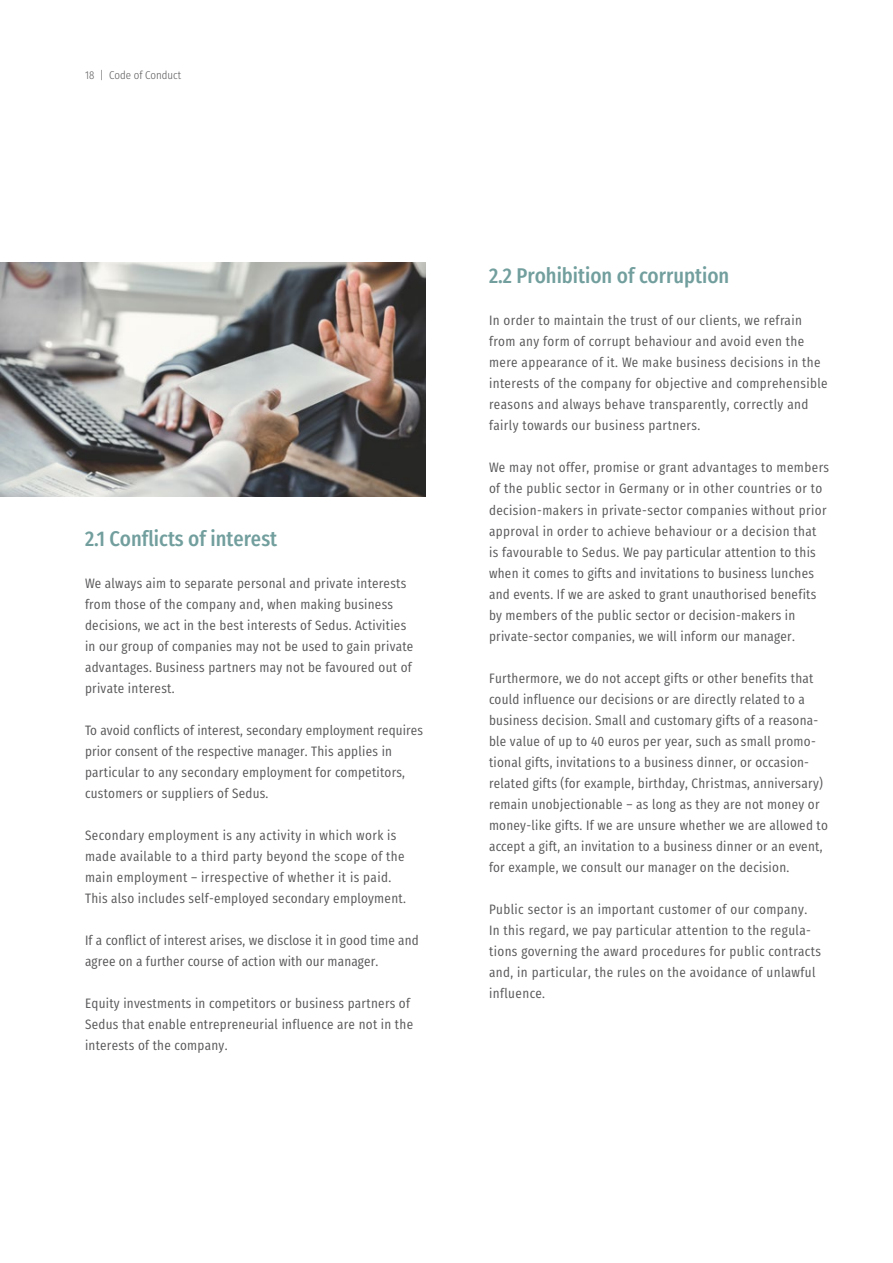
<style>
.page{position:relative;width:893px;height:1263px;background:#fff}
.page>*{position:absolute;margin:0;border:0;box-sizing:border-box;transform-origin:0 0}
.t1{font:700 21px "Sedus Text Condensed";color:#729f9e}
.t2{font:13.5px/21px "Sedus Text Condensed";letter-spacing:.02em;color:#58585a}
.t3{font:300 11.25px "Sedus Text Condensed";color:#58585a}
</style>
<div class="page">
<img style="left:0;top:262px;width:426px;height:235px">
<p class="t3" style="left:85px;top:64px;width:98px">18 | Code of Conduct</p>
<h1 class="t1" style="left:85px;top:519px;width:194px">2.1 Conflicts of interest</h1>
<p class="t2" style="left:85px;top:571px;width:330px">We always aim to separate personal and private interests from those of the company and, when making business decisions, we act in the best interests of Sedus. Activities in our group of companies may not be used to gain private advantages. Business partners may not be favoured out of private interest.</p>
<p class="t2" style="left:85px;top:718px;width:339px">To avoid conflicts of interest, secondary employment requires prior consent of the respective manager. This applies in particular to any secondary employment for competitors, customers or suppliers of Sedus.</p>
<p class="t2" style="left:85px;top:823px;width:322px">Secondary employment is any activity in which work is made available to a third party beyond the scope of the main employment – irrespective of whether it is paid.<br>This also includes self-employed secondary employment.</p>
<p class="t2" style="left:85px;top:928px;width:335px">If a conflict of interest arises, we disclose it in good time and agree on a further course of action with our manager.</p>
<p class="t2" style="left:85px;top:991px;width:330px">Equity investments in competitors or business partners of<br>Sedus that enable entrepreneurial influence are not in the interests of the company.</p>
<h1 class="t1" style="left:489px;top:256px;width:242px">2.2 Prohibition of corruption</h1>
<p class="t2" style="left:489px;top:309px;width:340px">In order to maintain the trust of our clients, we refrain from any form of corrupt behaviour and avoid even the mere appearance of it. We make business decisions in the interests of the company for objective and comprehensible reasons and always behave transparently, correctly and fairly towards our business partners.</p>
<p class="t2" style="left:489px;top:456px;width:342px">We may not offer, promise or grant advantages to members of the public sector in Germany or in other countries or to decision-makers in private-sector companies without prior approval in order to achieve behaviour or a decision that is favourable to Sedus. We pay particular attention to this when it comes to gifts and invitations to business lunches and events. If we are asked to grant unauthorised benefits by members of the public sector or decision-makers in private-sector companies, we will inform our manager.</p>
<p class="t2" style="left:489px;top:666px;width:340px">Furthermore, we do not accept gifts or other benefits that could influence our decisions or are directly related to a business decision. Small and customary gifts of a reasona&shy;ble value of up to 40 euros per year, such as small promo&shy;tional gifts, invitations to a business dinner, or occasion&shy;related gifts (for example, birthday, Christmas, anniversary) remain unobjectionable – as long as they are not money or money-like gifts. If we are unsure whether we are allowed to accept a gift, an invitation to a business dinner or an event, for example, we consult our manager on the decision.</p>
<p class="t2" style="left:489px;top:897px;width:334px">Public sector is an important customer of our company.<br>In this regard, we pay particular attention to the regula&shy;tions governing the award procedures for public contracts and, in particular, the rules on the avoidance of unlawful influence.</p>
</div>
